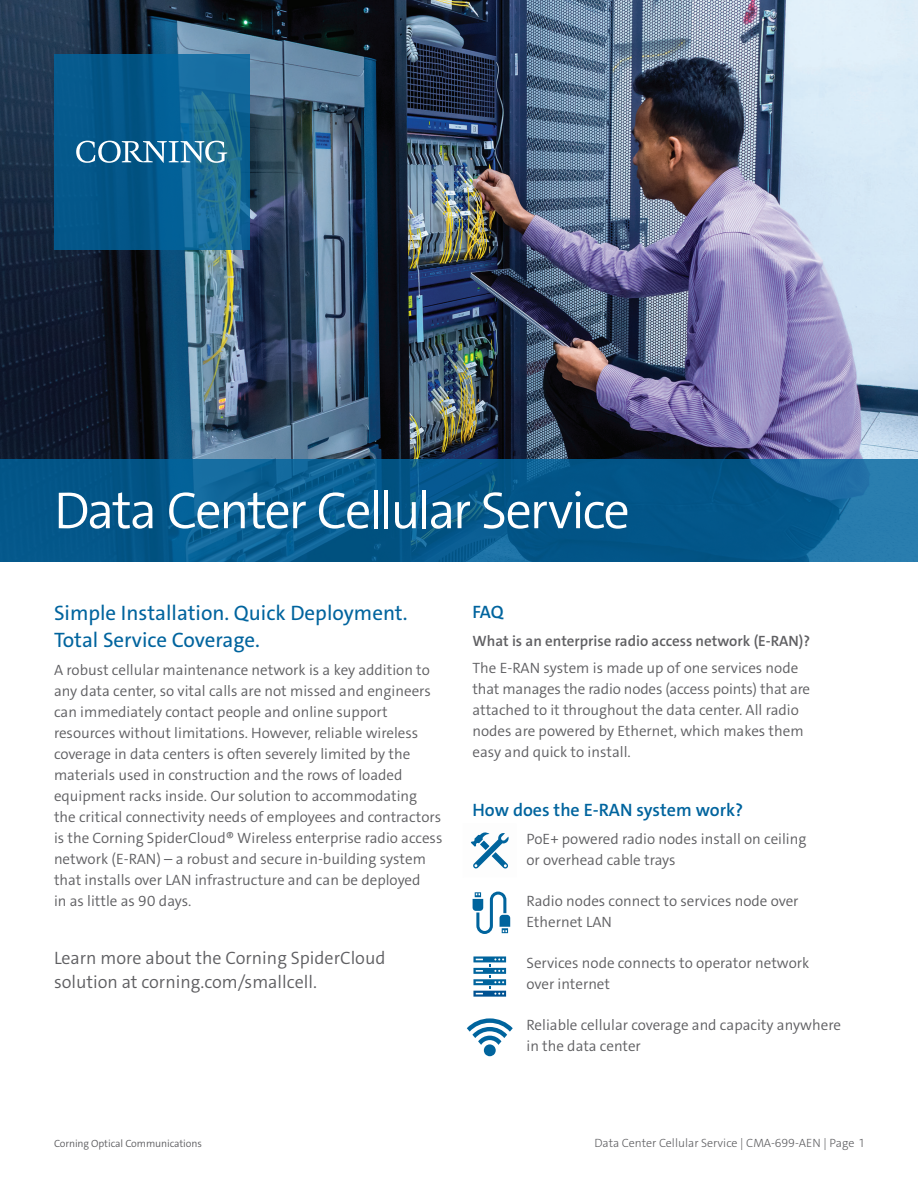
<style>
.page{position:relative;width:918px;height:1188px;background:#fff}
.page>*{position:absolute;margin:0;border:0;box-sizing:border-box;transform-origin:0 0}
.Body_Copy{font:300 52.5px "The Sans E4 s";letter-spacing:-.045em;color:#fff}
.t1{font:21px/27px "The Sans E4 s";color:#00649e}
.t2{font:300 18px/24px "The Sans E4 s";color:#5f5f62}
.t3{font:600 18px "The Sans E4 s";color:#00649e}
.t4{font:300 15px/21px "The Sans E4 s";color:#5f5f62}
.t5{font:600 15px "The Sans E4 s";color:#5f5f62}
.t6{font:300 12px "The Sans E4 s";color:#5f5f62}
.t7{font:300 10.5px "The Sans E4 s";letter-spacing:-.01em;color:#5f5f62}
</style>
<div class="page">
<img style="left:0;top:0;width:918px;height:460px">
<svg style="left:0;top:460px;width:918px;height:102px;background:#095c8f"></svg>
<svg style="left:473px;top:956px;width:33px;height:41px"></svg>
<svg style="left:467px;top:1018px;width:46px;height:38px"></svg>
<svg style="left:470px;top:832px;width:39px;height:37px"></svg>
<svg style="left:473px;top:892px;width:37px;height:42px"></svg>
<svg style="left:54px;top:54px;width:195px;height:195px;background:#0b5f90"></svg>
<svg style="left:76px;top:141px;width:151px;height:22px"></svg>
<p class="Body_Copy" style="left:54px;top:477px;width:577px">Data Center Cellular Service</p>
<p class="t1" style="left:54px;top:600px;width:355px">Simple Installation. Quick Deployment.<br>Total Service Coverage.</p>
<p class="t4" style="left:54px;top:659px;width:390px">A robust cellular maintenance network is a key addition to any data center, so vital calls are not missed and engineers can immediately contact people and online support resources without limitations. However, reliable wireless coverage in data centers is often severely limited by the materials used in construction and the rows of loaded equipment racks inside. Our solution to accommodating the critical connectivity needs of employees and contractors is the Corning SpiderCloud® Wireless enterprise radio access network (E-RAN) – a robust and secure in-building system that installs over LAN infrastructure and can be deployed<br>in as little as 90 days.</p>
<p class="t2" style="left:54px;top:946px;width:333px">Learn more about the Corning SpiderCloud solution at corning.com/smallcell.</p>
<p class="t3" style="left:472px;top:600px;width:33px">FAQ</p>
<p class="t5" style="left:472px;top:631px;width:339px">What is an enterprise radio access network (E-RAN)?</p>
<p class="t4" style="left:472px;top:658px;width:339px">The E-RAN system is made up of one services node that manages the radio nodes (access points) that are attached to it throughout the data center. All radio nodes are powered by Ethernet, which makes them easy and quick to install.</p>
<p class="t3" style="left:472px;top:798px;width:272px">How does the E-RAN system work?</p>
<p class="t4" style="left:526px;top:828px;width:281px">PoE+ powered radio nodes install on ceiling or overhead cable trays</p>
<p class="t4" style="left:526px;top:890px;width:274px">Radio nodes connect to services node over<br>Ethernet LAN</p>
<p class="t4" style="left:526px;top:953px;width:284px">Services node connects to operator network over internet</p>
<p class="t4" style="left:526px;top:1015px;width:316px">Reliable cellular coverage and capacity anywhere in the data center</p>
<p class="t7" style="left:54px;top:1137px;width:149px">Corning Optical Communications</p>
<p class="t6" style="left:594px;top:1135px;width:271px">Data Center Cellular Service | CMA-699-AEN | Page 1</p>
</div>
